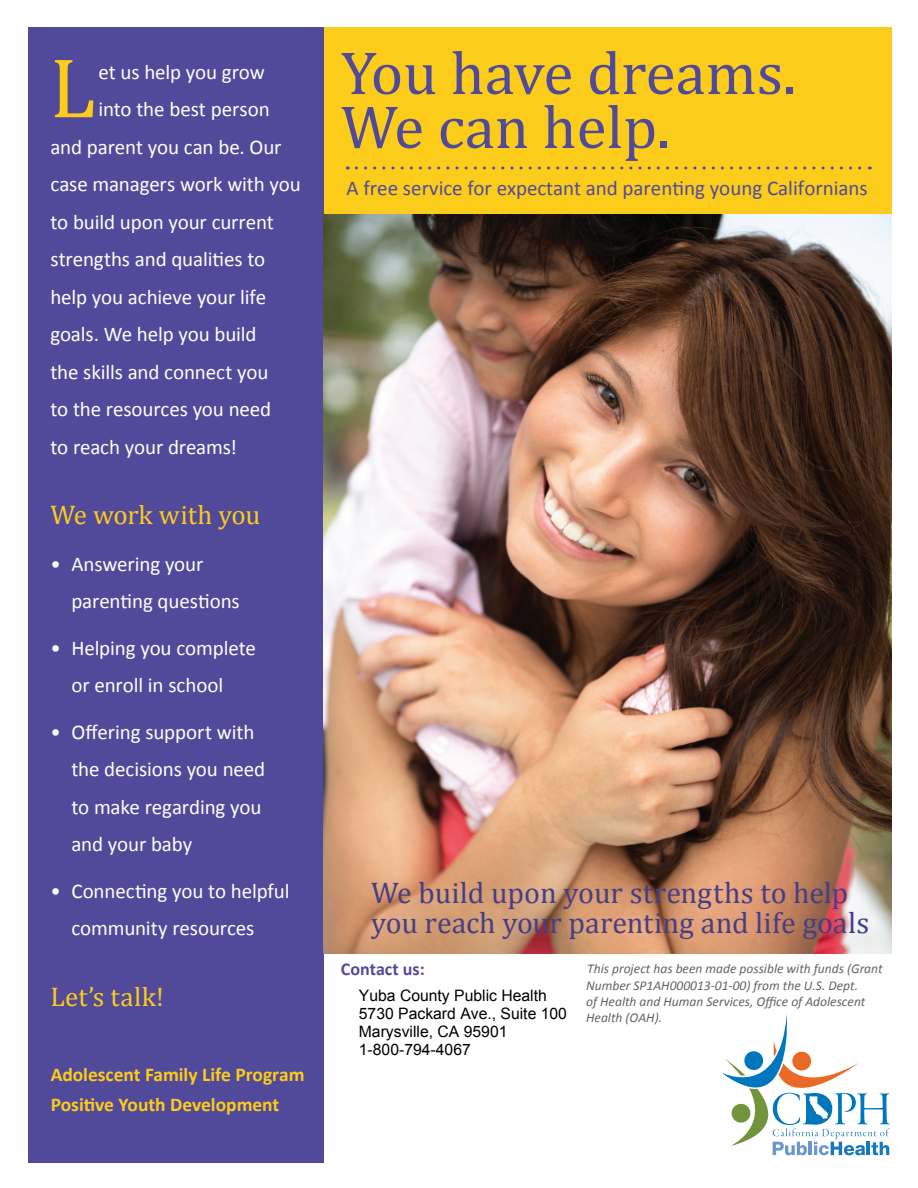
<style>
.page{position:relative;width:918px;height:1188px;background:#fff}
.page>*{position:absolute;margin:0;border:0;box-sizing:border-box;transform-origin:0 0}
.t1{font:85.65px "Cambria";color:#fccc1b}
.t2{font:61.5px/54px "Cambria";color:#514a99}
.t3{font:30px/30px "Cambria";color:#463e86}
.t4{font:27px "Cambria";color:#fccc1b}
.t5{font:21px/37.5px "Calibri";letter-spacing:-.005em;color:#fff}
.t6{font:21px "Calibri";color:#514a9a}
.t7{font:700 19.5px/30px "Calibri";letter-spacing:-.005em;color:#fccc1b}
.t8{font:700 18px "Calibri";color:#514a9a}
.t9{font:15.75px/18.1px "Arial";color:#000}
.t10{font:italic 13.5px/16.2px "Calibri";color:#636366}
</style>
<div class="page">
<div style="left:29px;top:27px;width:295px;height:1135px;background:#514a9a"></div>
<div style="left:324px;top:27px;width:567px;height:294px;background:#fccc1b"></div>
<img style="left:324px;top:215px;width:568px;height:739px">
<svg style="left:721px;top:1015px;width:169px;height:140px"></svg>
<svg style="left:356px;top:166px;width:514px;height:4px"></svg>
<h1 class="t1" style="left:50px;top:38px;width:48px">L</h1>
<p class="t5" style="left:98px;top:53px;width:168px">et us help you grow</p>
<p class="t5" style="left:98px;top:91px;width:173px">into the best person</p>
<p class="t5" style="left:50px;top:128px;width:233px">and parent you can be. Our</p>
<p class="t5" style="left:50px;top:166px;width:252px">case managers work with you</p>
<p class="t5" style="left:50px;top:203px;width:225px">to build upon your current</p>
<p class="t5" style="left:50px;top:241px;width:216px">strengths and qualities to</p>
<p class="t5" style="left:50px;top:278px;width:217px">help you achieve your life</p>
<p class="t5" style="left:50px;top:316px;width:208px">goals. We help you build</p>
<p class="t5" style="left:50px;top:353px;width:220px">the skills and connect you</p>
<p class="t5" style="left:50px;top:391px;width:222px">to the resources you need</p>
<p class="t5" style="left:50px;top:428px;width:188px">to reach your dreams!</p>
<p class="t4" style="left:50px;top:499px;width:212px">We work with you</p>
<p class="t5" style="left:71px;top:545px;width:170px;text-indent:-21px">• Answering your parenting questions</p>
<p class="t5" style="left:50px;top:629px;width:207px;text-align:center">• Helping you complete or enroll in school</p>
<p class="t5" style="left:71px;top:713px;width:195px;text-indent:-21px">• Offering support with the decisions you need to make regarding you and your baby</p>
<p class="t5" style="left:71px;top:872px;width:220px;text-indent:-21px">• Connecting you to helpful community resources</p>
<p class="t4" style="left:50px;top:981px;width:115px">Let’s talk!</p>
<p class="t7" style="left:51px;top:1059px;width:255px">Adolescent Family Life Program<br>Positive Youth Development</p>
<h2 class="t2" style="left:341px;top:46px;width:456px">You have dreams.<br>We can help.</h2>
<p class="t6" style="left:347px;top:175px;width:523px">A free service for expectant and parenting young Californians</p>
<h3 class="t3" style="left:371px;top:878px;width:499px">We build upon your strengths to help you reach your parenting and life goals</h3>
<p class="t10" style="left:586px;top:960px;width:298px">This project has been made possible with funds (Grant Number SP1AH000013-01-00) from the U.S. Dept.<br>of Health and Human Services, Office of Adolescent Health (OAH).</p>
<p class="t8" style="left:341px;top:958px;width:85px">Contact us:</p>
<p class="t9" style="left:359px;top:987px;width:210px">Yuba County Public Health<br>5730 Packard Ave., Suite 100<br>Marysville, CA 95901<br>1-800-794-4067</p>
</div>
